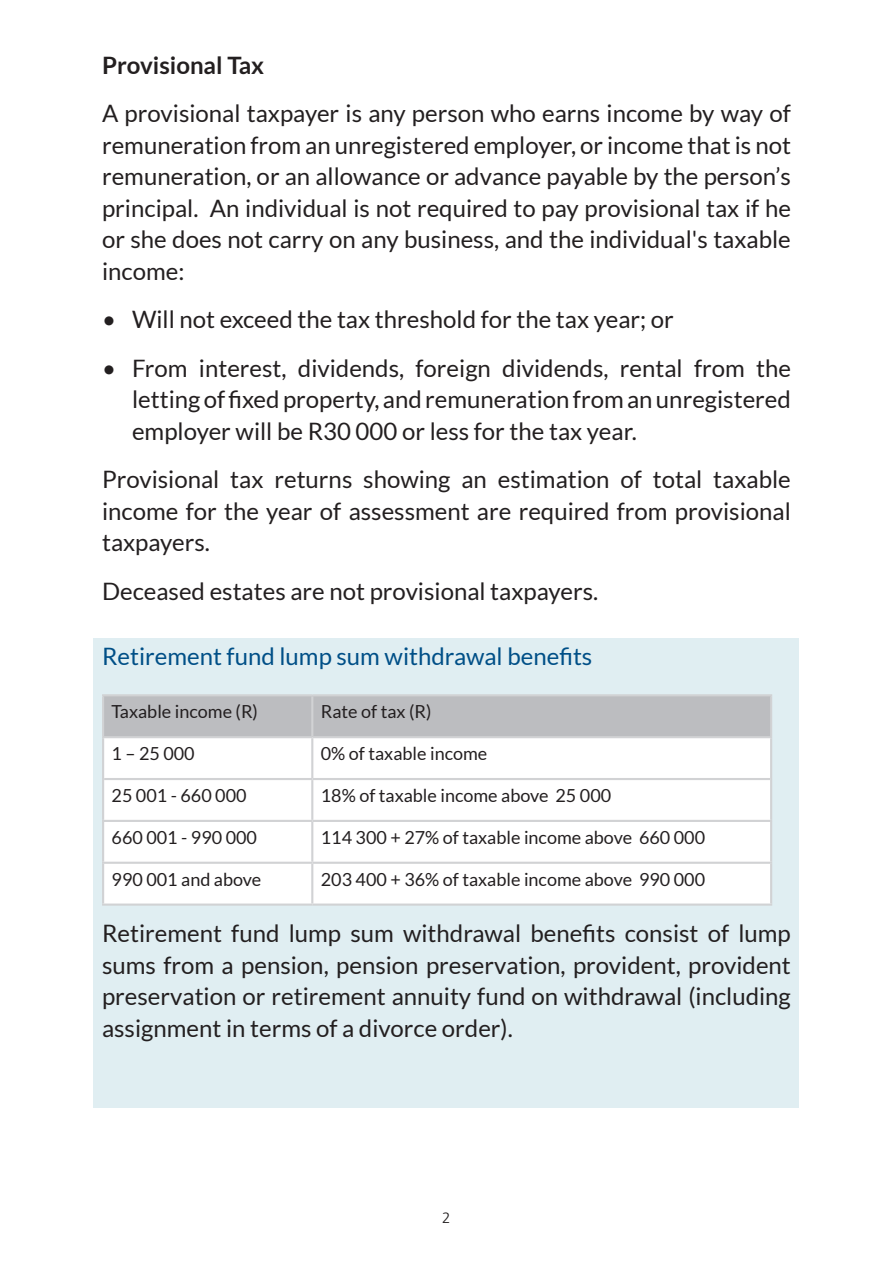
<style>
.page{position:relative;width:893px;height:1263px;background:#fff}
.page>*{position:absolute;margin:0;border:0;box-sizing:border-box;transform-origin:0 0}
.t1{font:24px/31.5px "Lato";color:#231f20;text-align:justify}
.t2{font:24px "Lato";color:#004f87}
.t3{font:700 24px "Lato";color:#231f20}
.t4{font:18px "Lato";color:#231f20}
.t5{font:300 15px "Frutiger";color:#231f20}
</style>
<div class="page">
<div style="left:94px;top:639px;width:705px;height:469px;background:#e0eef2"></div>
<div style="left:104px;top:696px;width:666px;height:40px;background:#bcbdc0"></div>
<div style="left:104px;top:738px;width:666px;height:165px;background:#fff"></div>
<hr style="left:102px;top:694px;width:210px;height:2px;background:#d1d2d4">
<hr style="left:102px;top:696px;width:2px;height:40px;background:#d1d2d4">
<hr style="left:312px;top:694px;width:460px;height:2px;background:#d1d2d4">
<hr style="left:311px;top:696px;width:2px;height:40px;background:#d1d2d4">
<hr style="left:770px;top:696px;width:2px;height:40px;background:#d1d2d4">
<hr style="left:102px;top:736px;width:210px;height:2px;background:#d1d2d4">
<hr style="left:312px;top:736px;width:460px;height:2px;background:#d1d2d4">
<hr style="left:104px;top:778px;width:208px;height:2px;background:#d1d2d4">
<hr style="left:312px;top:778px;width:458px;height:2px;background:#d1d2d4">
<hr style="left:102px;top:738px;width:2px;height:41px;background:#d1d2d4">
<hr style="left:311px;top:738px;width:2px;height:40px;background:#d1d2d4">
<hr style="left:770px;top:738px;width:2px;height:41px;background:#d1d2d4">
<hr style="left:102px;top:779px;width:2px;height:41px;background:#d1d2d4">
<hr style="left:311px;top:780px;width:2px;height:40px;background:#d1d2d4">
<hr style="left:770px;top:779px;width:2px;height:41px;background:#d1d2d4">
<hr style="left:102px;top:820px;width:210px;height:2px;background:#d1d2d4">
<hr style="left:102px;top:822px;width:2px;height:40px;background:#d1d2d4">
<hr style="left:312px;top:820px;width:460px;height:2px;background:#d1d2d4">
<hr style="left:311px;top:822px;width:2px;height:40px;background:#d1d2d4">
<hr style="left:770px;top:822px;width:2px;height:40px;background:#d1d2d4">
<hr style="left:102px;top:862px;width:210px;height:2px;background:#d1d2d4">
<hr style="left:102px;top:864px;width:2px;height:39px;background:#d1d2d4">
<hr style="left:312px;top:862px;width:460px;height:2px;background:#d1d2d4">
<hr style="left:311px;top:864px;width:2px;height:39px;background:#d1d2d4">
<hr style="left:770px;top:864px;width:2px;height:39px;background:#d1d2d4">
<hr style="left:102px;top:903px;width:210px;height:3px;background:#d1d2d4">
<hr style="left:312px;top:903px;width:460px;height:3px;background:#d1d2d4">
<p class="t3" style="left:102px;top:51px;width:164px">Provisional Tax</p>
<p class="t1" style="left:102px;top:98px;width:690px">A provisional taxpayer is any person who earns income by way of remuneration from an unregistered employer, or income that is not remuneration, or an allowance or advance payable by the person’s principal. An individual is not required to pay provisional tax if he or she does not carry on any business, and the individual's taxable income:</p>
<p class="t1" style="left:102px;top:304px;width:573px">• Will not exceed the tax threshold for the tax year; or</p>
<p class="t1" style="left:132px;top:352px;width:660px;text-indent:-30px">• From interest, dividends, foreign dividends, rental from the letting offixed property, and remuneration from an unregistered employer will be R30 000 or less for the tax year.</p>
<p class="t1" style="left:102px;top:464px;width:690px">Provisional tax returns showing an estimation of total taxable income for the year of assessment are required from provisional taxpayers.</p>
<p class="t1" style="left:102px;top:575px;width:498px">Deceased estates are not provisional taxpayers.</p>
<p class="t2" style="left:102px;top:643px;width:492px">Retirement fund lump sum withdrawal benefits</p>
<p class="t4" style="left:112px;top:702px;width:148px">Taxable income (R)</p>
<p class="t4" style="left:321px;top:702px;width:112px">Rate of tax (R)</p>
<p class="t4" style="left:112px;top:744px;width:85px">1 – 25 000</p>
<p class="t4" style="left:321px;top:744px;width:168px">0% of taxable income</p>
<p class="t4" style="left:112px;top:785px;width:136px">25 001 - 660 000</p>
<p class="t4" style="left:321px;top:785px;width:292px">18% of taxable income above 25 000</p>
<p class="t4" style="left:112px;top:827px;width:147px">660 001 - 990 000</p>
<p class="t4" style="left:321px;top:827px;width:386px">114 300 + 27% of taxable income above 660 000</p>
<p class="t4" style="left:112px;top:869px;width:151px">990 001 and above</p>
<p class="t4" style="left:321px;top:869px;width:386px">203 400 + 36% of taxable income above 990 000</p>
<p class="t1" style="left:102px;top:917px;width:690px">Retirement fund lump sum withdrawal benefits consist of lump sums from a pension, pension preservation, provident, provident preservation or retirement annuity fund on withdrawal (including assignment in terms of a divorce order).</p>
<p class="t5" style="left:442px;top:1209px;width:10px">2</p>
</div>
